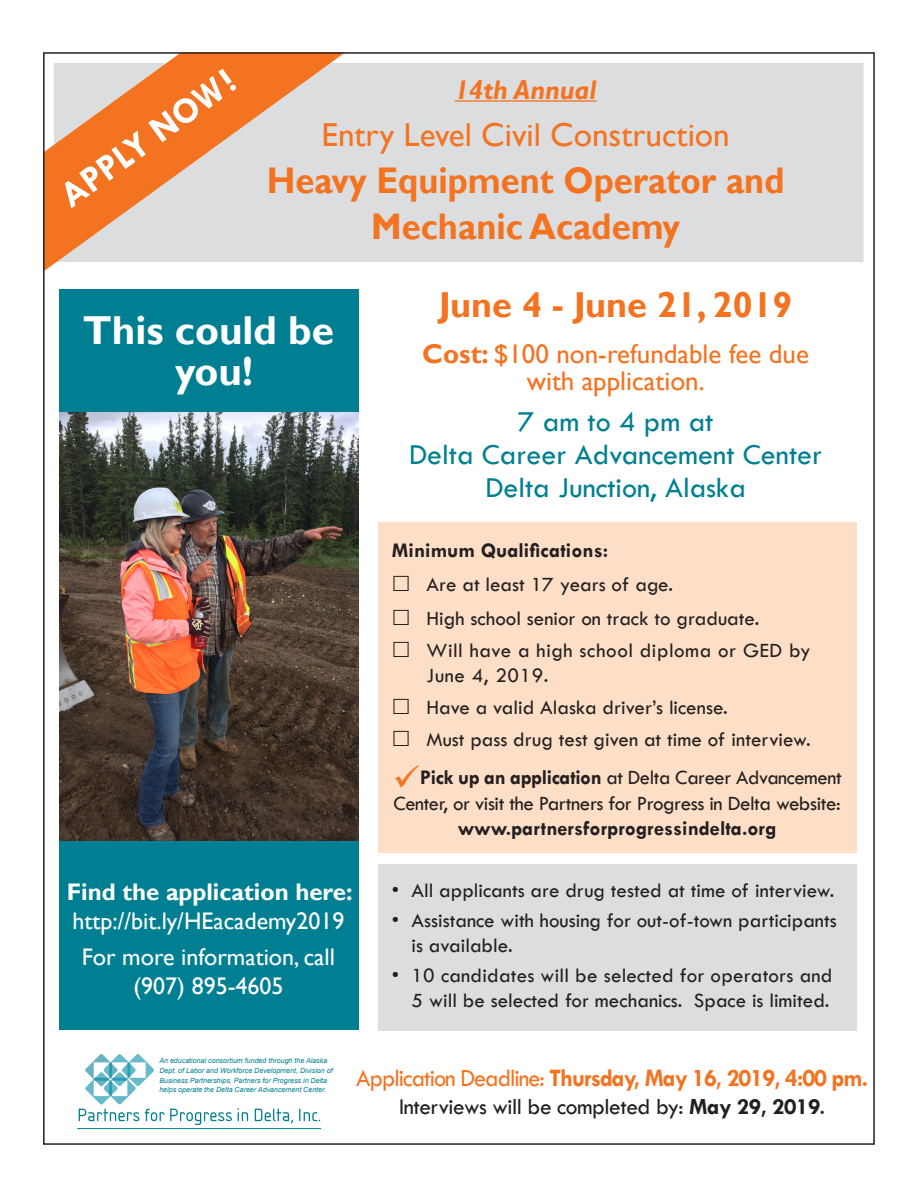
<style>
.page{position:relative;width:918px;height:1188px;background:#fff}
.page>*{position:absolute;margin:0;border:0;box-sizing:border-box;transform-origin:0 0}
.class_description{font:700 40.35px "Gill Sans";color:#fff}
.class_description-2{font:700 37.5px "Tw Cen";color:#fff}
.class_description-3{font:700 37.05px "Gill Sans";color:#f47321;scale:.93 1}
.class_description-4{font:700 36px "Gill Sans";color:#f47321}
.class_description-5{font:33.15px "Gill Sans";color:#f47321}
.class_description-6{font:30px "Tw Cen";color:#007f92}
.class_description-7{font:27px/27px "Gill Sans";color:#f47321;text-align:center}
.class_description-8{font:italic 700 27px "Gill Sans";color:#f47321}
.class_description-9{font:700 25.5px "Tw Cen";letter-spacing:-.04em;color:#f47321;scale:.95 1}
.class_description-10{font:24px "Gill Sans";color:#fff}
.class_description-11{font:700 24px "Gill Sans";color:#fff}
.class_description-12{font:23.4px "Tw Cen";letter-spacing:-.02em;color:#231f20}
.t1{font:21px/25.2px "Tw Cen";color:#231f20}
.t2{font:21px/25.5px "Tw Cen";letter-spacing:-.02em;color:#231f20}
.class_description-13{font:700 21px "Tw Cen";color:#231f20}
.t3{font:21px/25.2px "Tw Cen";letter-spacing:.025em;color:#231f20}
.t4{font:italic 7.05px/9.8px "Arial";color:#007f92}
.s1{font-weight:700}
.s2{color:#f47321}
.s3{font-weight:400}
</style>
<div class="page">
<div style="left:378px;top:523px;width:479px;height:330px;background:#fddec6"></div>
<div style="left:378px;top:864px;width:479px;height:166px;background:#dcdddf"></div>
<div style="left:59px;top:289px;width:299px;height:741px;background:#007f92"></div>
<div style="left:44px;top:53px;width:829px;height:219px;background:#dcdddf;border:10px solid #fff"></div>
<hr style="left:455px;top:100px;width:142px;height:2px;background:#f47321">
<svg style="left:79px;top:1054px;width:241px;height:71px"></svg>
<hr style="left:77px;top:1128px;width:244px;height:1px;background:#007f92">
<img style="left:59px;top:413px;width:299px;height:427px">
<svg style="left:46px;top:55px;width:299px;height:217px"></svg>
<p class="class_description-2" style="left:50px;top:181px;width:208px;rotate:-36deg">APPLY NOW!</p>
<p class="class_description-8" style="left:455px;top:74px;width:143px">14th Annual</p>
<p class="class_description-5" style="left:321px;top:115px;width:410px">Entry Level Civil Construction</p>
<p class="class_description-3" style="left:267px;top:158px;width:558px">Heavy Equipment Operator and</p>
<p class="class_description-3" style="left:371px;top:205px;width:334px">Mechanic Academy</p>
<p class="class_description" style="left:83px;top:306px;width:253px">This could be</p>
<p class="class_description" style="left:175px;top:347px;width:80px">you!</p>
<p class="class_description-11" style="left:67px;top:877px;width:287px">Find the application here:</p>
<p class="class_description-10" style="left:73px;top:907px;width:273px">http://bit.ly/HEacademy2019</p>
<p class="class_description-10" style="left:82px;top:943px;width:255px">For more information, call</p>
<p class="class_description-10" style="left:134px;top:971px;width:151px">(907) 895-4605</p>
<p class="class_description-4" style="left:439px;top:283px;width:355px">June 4 - June 21, 2019</p>
<p class="class_description-7" style="left:422px;top:341px;width:388px"><span class="s1">Cost:</span> $100 non-refundable fee due with application.</p>
<p class="class_description-6" style="left:518px;top:404px;width:197px">7 am to 4 pm at</p>
<p class="class_description-6" style="left:409px;top:437px;width:414px">Delta Career Advancement Center</p>
<p class="class_description-6" style="left:485px;top:470px;width:262px">Delta Junction, Alaska</p>
<p class="class_description-13" style="left:392px;top:537px;width:218px">Minimum Qualifications:</p>
<p class="t1" style="left:426px;top:571px;width:248px">Are at least 17 years of age.</p>
<p class="t1" style="left:426px;top:605px;width:334px">High school senior on track to graduate.</p>
<p class="t3" style="left:426px;top:637px;width:386px">Will have a high school diploma or GED by<br>June 4, 2019.</p>
<p class="t1" style="left:426px;top:694px;width:303px">Have a valid Alaska driver’s license.</p>
<p class="t1" style="left:426px;top:726px;width:386px">Must pass drug test given at time of interview.</p>
<p class="t2" style="left:393px;top:765px;width:450px"><span class="s2">✓</span><span class="s1">Pick up an application</span> at Delta Career Advancement<br>Center, or visit the Partners for Progress in Delta website:</p>
<p class="class_description-13" style="left:458px;top:816px;width:321px">www.partnersforprogressindelta.org</p>
<p class="t1" style="left:392px;top:878px;width:444px">• All applicants are drug tested at time of interview.</p>
<p class="t1" style="left:411px;top:908px;width:427px;text-indent:-20px">• Assistance with housing for out-of-town participants is available.</p>
<p class="t1" style="left:392px;top:963px;width:442px;text-align:right">• 10 candidates will be selected for operators and<br>5 will be selected for mechanics. Space is limited.</p>
<p class="t4" style="left:159px;top:1056px;width:175px">An educational consortium funded through the Alaska Dept. of Labor and Workforce Development, Division of Business Partnerships, Partners for Progress in Delta helps operate the Delta Career Advancement Center.</p>
<p class="class_description-9" style="left:356px;top:1062px;width:540px"><span class="s3">Application Deadline:</span> Thursday, May 16, 2019, 4:00 pm.</p>
<p class="class_description-12" style="left:399px;top:1092px;width:428px">Interviews will be completed by: <span class="s1">May 29, 2019</span>.</p>
</div>
